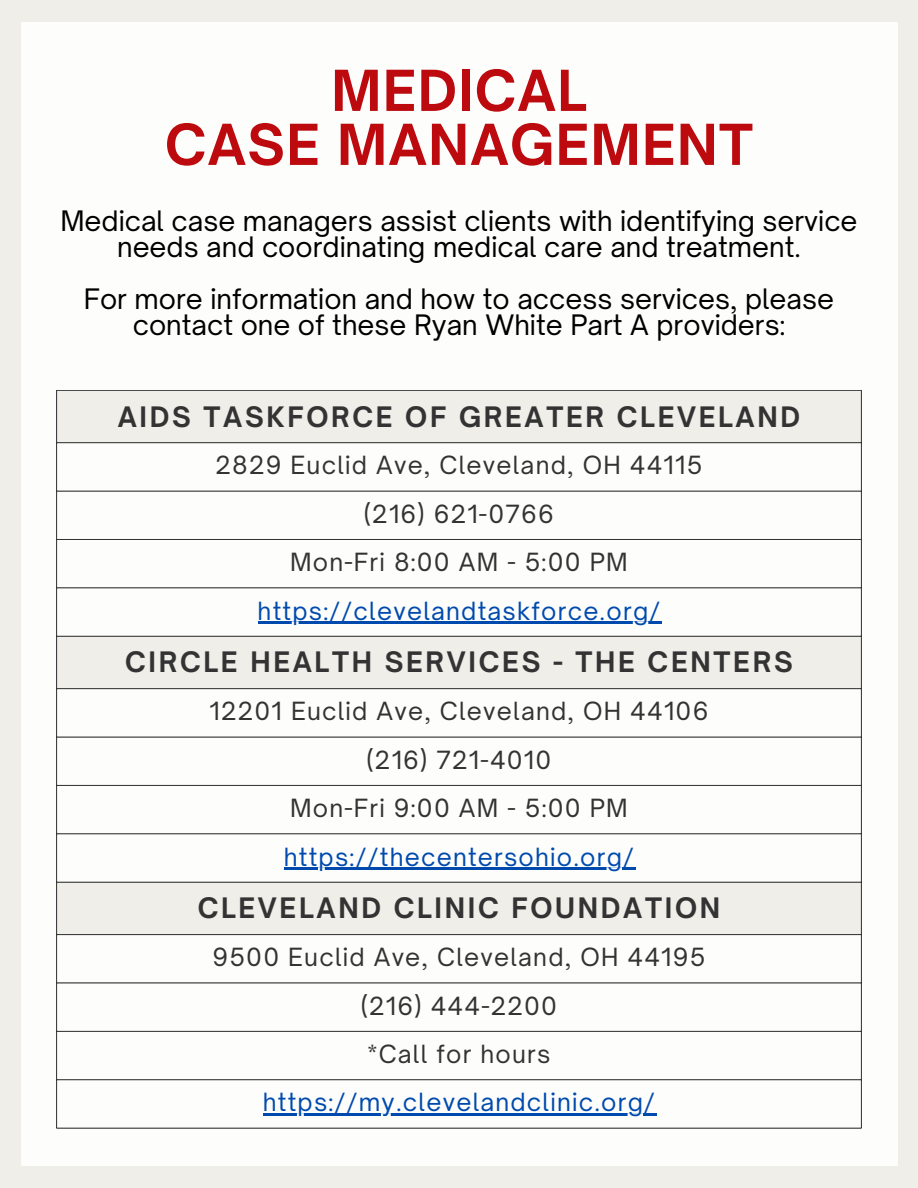
<style>
.page{position:relative;width:918px;height:1188px;background:#efeee9}
.page>*{position:absolute;margin:0;border:0;box-sizing:border-box;transform-origin:0 0}
.t1{font:700 54px/54px "Open Sauce One";letter-spacing:.025em;color:#bc0a0f;text-align:center}
.t2{font:27px/25.8px "Open Sauce One";color:#000;text-align:center}
.t3{font:700 27px "Open Sauce One";letter-spacing:.1em;color:#333}
.t4{font:24px/48.4px "Open Sauce One";letter-spacing:.05em;color:#333;text-align:center}
.t5{font:24px "Open Sauce One";letter-spacing:.05em;color:#004aad}
</style>
<div class="page">
<div style="left:21px;top:22px;width:876px;height:1144px;background:#fff"></div>
<svg style="left:57px;top:391px;width:804px;height:543px"></svg>
<hr style="left:258px;top:622px;width:404px;height:2px;background:#004aad">
<hr style="left:284px;top:868px;width:351px;height:2px;background:#004aad">
<hr style="left:263px;top:1114px;width:393px;height:2px;background:#004aad">
<hr style="left:56px;top:391px;width:1px;height:737px;background:#333">
<hr style="left:861px;top:391px;width:1px;height:737px;background:#333">
<hr style="left:56px;top:390px;width:806px;height:1px;background:#333">
<hr style="left:56px;top:442px;width:806px;height:1px;background:#333">
<hr style="left:56px;top:491px;width:806px;height:1px;background:#333">
<hr style="left:56px;top:539px;width:806px;height:1px;background:#333">
<hr style="left:56px;top:588px;width:806px;height:1px;background:#333">
<hr style="left:56px;top:636px;width:806px;height:1px;background:#333">
<hr style="left:56px;top:688px;width:806px;height:1px;background:#333">
<hr style="left:56px;top:737px;width:806px;height:1px;background:#333">
<hr style="left:56px;top:785px;width:806px;height:1px;background:#333">
<hr style="left:56px;top:834px;width:806px;height:1px;background:#333">
<hr style="left:56px;top:882px;width:806px;height:1px;background:#333">
<hr style="left:56px;top:934px;width:806px;height:1px;background:#333">
<hr style="left:56px;top:983px;width:806px;height:1px;background:#333">
<hr style="left:56px;top:1031px;width:806px;height:1px;background:#333">
<hr style="left:56px;top:1080px;width:806px;height:1px;background:#333">
<hr style="left:56px;top:1128px;width:806px;height:1px;background:#333">
<h1 class="t1" style="left:165px;top:63px;width:590px">MEDICAL<br>CASE MANAGEMENT</h1>
<p class="t2" style="left:60px;top:208px;width:799px">Medical case managers assist clients with identifying service needs and coordinating medical care and treatment.</p>
<p class="t2" style="left:84px;top:286px;width:752px">For more information and how to access services, please contact one of these Ryan White Part A providers:</p>
<p class="t3" style="left:118px;top:400px;width:684px">AIDS TASKFORCE OF GREATER CLEVELAND</p>
<p class="t4" style="left:216px;top:441px;width:488px">2829 Euclid Ave, Cleveland, OH 44115 (216) 621-0766<br>Mon-Fri 8:00 AM - 5:00 PM</p>
<p class="t5" style="left:258px;top:596px;width:404px">https://clevelandtaskforce.org/</p>
<p class="t3" style="left:125px;top:645px;width:669px">CIRCLE HEALTH SERVICES - THE CENTERS</p>
<p class="t4" style="left:210px;top:687px;width:500px">12201 Euclid Ave, Cleveland, OH 44106 (216) 721-4010<br>Mon-Fri 9:00 AM - 5:00 PM</p>
<p class="t5" style="left:284px;top:842px;width:352px">https://thecentersohio.org/</p>
<p class="t3" style="left:198px;top:891px;width:524px">CLEVELAND CLINIC FOUNDATION</p>
<p class="t4" style="left:213px;top:933px;width:494px">9500 Euclid Ave, Cleveland, OH 44195 (216) 444-2200<br>*Call for hours</p>
<p class="t5" style="left:263px;top:1087px;width:394px">https://my.clevelandclinic.org/</p>
</div>
